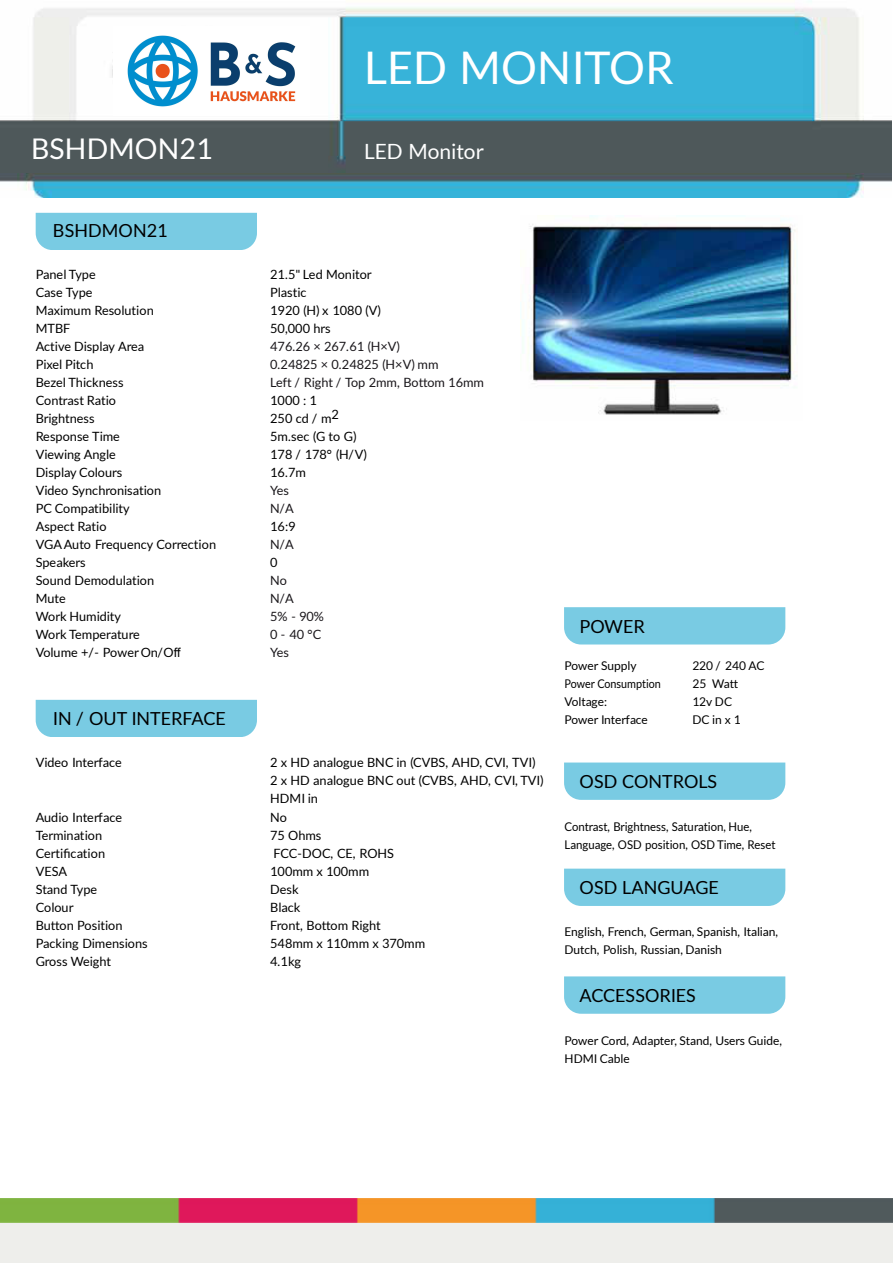
<style>
.page{position:relative;width:893px;height:1263px;background:#fff}
.page>*{position:absolute;margin:0;border:0;box-sizing:border-box;transform-origin:0 0}
.t1{font:45px "Lato";color:#fff}
.t2{font:28.5px "Lato";letter-spacing:.005em;color:#fff}
.t3{font:21px "Lato";color:#fff}
.t4{font:18px "Lato";color:#000}
.t5{font:12.75px/18px "Lato";color:#000}
.t6{font:12.75px "Lato";color:#1a171b}
.t7{font:12px/18px "Lato";color:#000}
.t8{font:12px/18px "Lato";color:#000;scale:.95 1}
.t9{font:12px "Lato";color:#000;scale:.9 1}
.s1{font-family:"Arial"}
</style>
<div class="page">
<div style="left:36px;top:213px;width:221px;height:37px;background:#79cbe3"></div>
<div style="left:36px;top:700px;width:221px;height:37px;background:#79cbe3"></div>
<div style="left:564px;top:607px;width:221px;height:37px;background:#79cbe3"></div>
<div style="left:564px;top:762px;width:221px;height:38px;background:#79cbe3"></div>
<div style="left:564px;top:869px;width:221px;height:37px;background:#79cbe3"></div>
<div style="left:564px;top:976px;width:221px;height:38px;background:#79cbe3"></div>
<div style="left:0;top:1198px;width:893px;height:65px;background:#eeeeeb"></div>
<img style="left:0;top:1198px;width:893px;height:25px">
<img style="left:0;top:1px;width:891px;height:196px">
<img style="left:528px;top:216px;width:269px;height:199px">
<img style="left:113px;top:27px;width:197px;height:89px">
<h1 class="t1" style="left:364px;top:47px;width:312px">LED MONITOR</h1>
<h2 class="t2" style="left:31px;top:136px;width:183px">BSHDMON21</h2>
<h3 class="t3" style="left:364px;top:142px;width:122px">LED Monitor</h3>
<h3 class="t4" style="left:53px;top:223px;width:116px">BSHDMON21</h3>
<p class="t5" style="left:36px;top:266px;width:62px">Panel Type</p>
<p class="t5" style="left:270px;top:266px;width:103px">21.5" Led Monitor</p>
<p class="t5" style="left:36px;top:284px;width:58px">Case Type</p>
<p class="t5" style="left:270px;top:284px;width:38px">Plastic</p>
<p class="t5" style="left:36px;top:302px;width:120px">Maximum Resolution</p>
<p class="t5" style="left:270px;top:302px;width:113px">1920 (H) x 1080 (V)</p>
<p class="t5" style="left:36px;top:320px;width:36px">MTBF</p>
<p class="t5" style="left:270px;top:320px;width:62px">50,000 hrs</p>
<p class="t5" style="left:36px;top:338px;width:110px">Active Display Area</p>
<p class="t6" style="left:270px;top:341px;width:132px">476.26 × 267.61 (H×V)</p>
<p class="t5" style="left:36px;top:356px;width:59px">Pixel Pitch</p>
<p class="t6" style="left:270px;top:359px;width:170px">0.24825 × 0.24825 (H×V) mm</p>
<p class="t5" style="left:36px;top:374px;width:89px">Bezel Thickness</p>
<p class="t6" style="left:270px;top:377px;width:215px">Left / Right / Top 2mm, Bottom 16mm</p>
<p class="t5" style="left:36px;top:392px;width:82px">Contrast Ratio</p>
<p class="t5" style="left:270px;top:392px;width:48px">1000 : 1</p>
<p class="t5" style="left:36px;top:410px;width:60px">Brightness</p>
<p class="t5" style="left:270px;top:410px;width:70px">250 cd / m2</p>
<p class="t5" style="left:36px;top:428px;width:86px">Response Time</p>
<p class="t5" style="left:270px;top:428px;width:88px">5m.sec (G to G)</p>
<p class="t5" style="left:36px;top:446px;width:82px">Viewing Angle</p>
<p class="t5" style="left:270px;top:446px;width:99px">178 / 178° (H/V)</p>
<p class="t5" style="left:36px;top:464px;width:88px">Display Colours</p>
<p class="t5" style="left:270px;top:464px;width:37px">16.7m</p>
<p class="t5" style="left:36px;top:482px;width:127px">Video Synchronisation</p>
<p class="t6" style="left:270px;top:485px;width:20px">Yes</p>
<p class="t5" style="left:36px;top:500px;width:95px">PC Compatibility</p>
<p class="t6" style="left:270px;top:503px;width:25px">N/A</p>
<p class="t5" style="left:36px;top:518px;width:72px">Aspect Ratio</p>
<p class="t5" style="left:270px;top:518px;width:27px">16:9</p>
<p class="t5" style="left:36px;top:536px;width:182px">VGAAuto Frequency Correction</p>
<p class="t6" style="left:270px;top:539px;width:25px">N/A</p>
<p class="t5" style="left:36px;top:554px;width:51px">Speakers</p>
<p class="t5" style="left:270px;top:554px;width:9px">0</p>
<p class="t5" style="left:36px;top:572px;width:120px">Sound Demodulation</p>
<p class="t6" style="left:270px;top:575px;width:18px">No</p>
<p class="t5" style="left:36px;top:590px;width:32px">Mute</p>
<p class="t6" style="left:270px;top:593px;width:25px">N/A</p>
<p class="t5" style="left:36px;top:608px;width:87px">Work Humidity</p>
<p class="t6" style="left:270px;top:611px;width:55px">5% - 90%</p>
<p class="t5" style="left:36px;top:626px;width:106px">Work Temperature</p>
<p class="t6" style="left:270px;top:629px;width:53px">0-40°C</p>
<p class="t5" style="left:36px;top:644px;width:147px">Volume +/- PowerOn/O<span class="s1">ff</span></p>
<p class="t6" style="left:270px;top:647px;width:20px">Yes</p>
<h3 class="t4" style="left:53px;top:711px;width:174px">IN / OUT INTERFACE</h3>
<p class="t5" style="left:36px;top:755px;width:88px">Video Interface</p>
<p class="t5" style="left:270px;top:755px;width:275px">2 x HD analogue BNC in (CVBS, AHD, CVI, TVI)<br>2 x HD analogue BNC out (CVBS, AHD, CVI, TVI)<br>HDMI in</p>
<p class="t5" style="left:36px;top:809px;width:88px">Audio Interface</p>
<p class="t5" style="left:270px;top:809px;width:18px">No</p>
<p class="t5" style="left:36px;top:827px;width:68px">Termination</p>
<p class="t5" style="left:270px;top:827px;width:53px">75 Ohms</p>
<p class="t5" style="left:36px;top:845px;width:71px">Certification</p>
<p class="t5" style="left:273px;top:845px;width:122px">FCC-DOC, CE, ROHS</p>
<p class="t5" style="left:36px;top:863px;width:33px">VESA</p>
<p class="t5" style="left:270px;top:863px;width:101px">100mm x 100mm</p>
<p class="t5" style="left:36px;top:881px;width:63px">Stand Type</p>
<p class="t5" style="left:270px;top:881px;width:30px">Desk</p>
<p class="t5" style="left:36px;top:899px;width:40px">Colour</p>
<p class="t5" style="left:270px;top:899px;width:32px">Black</p>
<p class="t5" style="left:36px;top:917px;width:88px">Button Position</p>
<p class="t5" style="left:270px;top:917px;width:112px">Front, Bottom Right</p>
<p class="t5" style="left:36px;top:935px;width:114px">Packing Dimensions</p>
<p class="t5" style="left:270px;top:935px;width:156px">548mm x 110mm x 370mm</p>
<p class="t5" style="left:36px;top:953px;width:77px">Gross Weight</p>
<p class="t5" style="left:270px;top:953px;width:32px">4.1kg</p>
<h3 class="t4" style="left:580px;top:618px;width:67px">POWER</h3>
<p class="t7" style="left:564px;top:657px;width:73px">Power Supply</p>
<p class="t7" style="left:692px;top:657px;width:74px">220 / 240 AC</p>
<p class="t9" style="left:564px;top:678px;width:109px">Power Consumption</p>
<p class="t7" style="left:692px;top:675px;width:48px">25 Watt</p>
<p class="t7" style="left:564px;top:693px;width:44px">Voltage:</p>
<p class="t7" style="left:692px;top:693px;width:41px">12v DC</p>
<p class="t7" style="left:564px;top:711px;width:85px">Power Interface</p>
<p class="t7" style="left:692px;top:711px;width:50px">DCinx1</p>
<h3 class="t4" style="left:580px;top:773px;width:139px">OSD CONTROLS</h3>
<p class="t8" style="left:564px;top:818px;width:224px">Contrast, Brightness, Saturation, Hue,<br>Language, OSD position, OSD Time, Reset</p>
<h3 class="t4" style="left:580px;top:879px;width:141px">OSD LANGUAGE</h3>
<p class="t7" style="left:564px;top:924px;width:215px">English, French, German, Spanish, Italian,<br>Dutch, Polish, Russian, Danish</p>
<h3 class="t4" style="left:580px;top:988px;width:118px">ACCESSORIES</h3>
<p class="t7" style="left:564px;top:1032px;width:219px">Power Cord, Adapter, Stand, Users Guide,<br>HDMI Cable</p>
</div>
